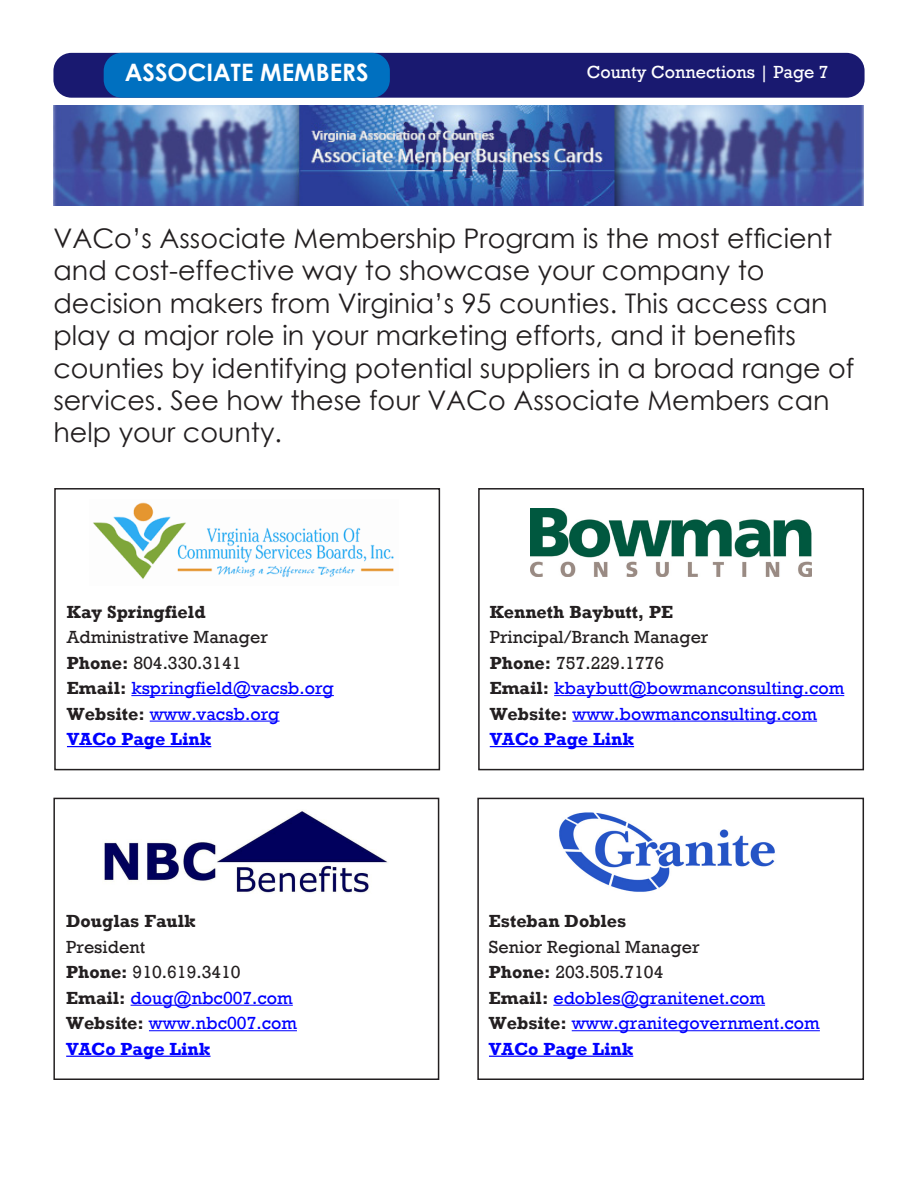
<style>
.page{position:relative;width:918px;height:1188px;background:#fff}
.page>*{position:absolute;margin:0;border:0;box-sizing:border-box;transform-origin:0 0}
.t1{font:27px/32.4px "Century Gothic";color:#231f20}
.t2{font:700 24px "Century Gothic";color:#fff}
.t3{font:18px "Rockwell";color:#00f}
.t4{font:18px "Rockwell";color:#231f20}
.t5{font:700 18px "Rockwell";color:#231f20}
.t6{font:700 18px "Rockwell";color:#00f}
.t7{font:18px "Rockwell";color:#fff}
.s1{font-weight:700}
.s2{font-weight:700;color:#231f20}
</style>
<div class="page">
<div style="left:53px;top:53px;width:812px;height:45px;background:#191970;border-radius:18px"></div>
<div style="left:104px;top:53px;width:286px;height:45px;background:#0070c0;border-radius:18px"></div>
<div style="left:54px;top:488px;width:386px;height:282px;border:2px solid #231f20"></div>
<img style="left:93px;top:502px;width:301px;height:77px">
<hr style="left:131px;top:695px;width:203px;height:1px;background:#00f">
<hr style="left:150px;top:721px;width:130px;height:1px;background:#00f">
<hr style="left:67px;top:746px;width:144px;height:1px;background:#00f">
<img style="left:53px;top:106px;width:810px;height:100px">
<div style="left:478px;top:488px;width:386px;height:282px;border:2px solid #231f20"></div>
<img style="left:531px;top:509px;width:281px;height:67px">
<hr style="left:554px;top:695px;width:290px;height:1px;background:#00f">
<hr style="left:573px;top:721px;width:244px;height:1px;background:#00f">
<hr style="left:490px;top:746px;width:144px;height:1px;background:#00f">
<div style="left:53px;top:798px;width:386px;height:282px;border:2px solid #231f20"></div>
<hr style="left:131px;top:1005px;width:162px;height:1px;background:#00f">
<hr style="left:149px;top:1030px;width:148px;height:1px;background:#00f">
<hr style="left:66px;top:1056px;width:145px;height:1px;background:#00f">
<div style="left:477px;top:798px;width:387px;height:282px;border:2px solid #231f20"></div>
<img style="left:559px;top:812px;width:216px;height:80px">
<hr style="left:553px;top:1005px;width:212px;height:1px;background:#00f">
<hr style="left:572px;top:1030px;width:248px;height:1px;background:#00f">
<hr style="left:489px;top:1056px;width:144px;height:1px;background:#00f">
<img style="left:104px;top:810px;width:284px;height:84px">
<p class="t2" style="left:125px;top:54px;width:245px">ASSOCIATE MEMBERS</p>
<p class="t7" style="left:587px;top:61px;width:243px">County Connections | Page 7</p>
<p class="t1" style="left:53px;top:222px;width:803px">VACo’s Associate Membership Program is the most efficient and cost-effective way to showcase your company to decision makers from Virginia’s 95 counties. This access can play a major role in your marketing efforts, and it benefits counties by identifying potential suppliers in a broad range of services. See how these four VACo Associate Members can help your county.</p>
<p class="t5" style="left:67px;top:601px;width:140px">Kay Springfield</p>
<p class="t4" style="left:67px;top:627px;width:202px">Administrative Manager</p>
<p class="t4" style="left:67px;top:652px;width:176px"><span class="s1">Phone:</span> 804.330.3141</p>
<p class="t3" style="left:67px;top:678px;width:268px"><span class="s2">Email:</span> kspringfield@vacsb.org</p>
<p class="t3" style="left:67px;top:703px;width:214px"><span class="s2">Website:</span> www.vacsb.org</p>
<p class="t6" style="left:67px;top:728px;width:146px">VACo Page Link</p>
<p class="t5" style="left:66px;top:910px;width:131px">Douglas Faulk</p>
<p class="t4" style="left:66px;top:936px;width:80px">President</p>
<p class="t4" style="left:66px;top:962px;width:176px"><span class="s1">Phone:</span> 910.619.3410</p>
<p class="t3" style="left:66px;top:987px;width:228px"><span class="s2">Email:</span> doug@nbc007.com</p>
<p class="t3" style="left:66px;top:1013px;width:232px"><span class="s2">Website:</span> www.nbc007.com</p>
<p class="t6" style="left:66px;top:1038px;width:146px">VACo Page Link</p>
<p class="t5" style="left:490px;top:601px;width:185px">Kenneth Baybutt, PE</p>
<p class="t4" style="left:490px;top:627px;width:220px">Principal/Branch Manager</p>
<p class="t4" style="left:490px;top:652px;width:176px"><span class="s1">Phone:</span> 757.229.1776</p>
<p class="t3" style="left:490px;top:678px;width:356px"><span class="s2">Email:</span> kbaybutt@bowmanconsulting.com</p>
<p class="t3" style="left:490px;top:703px;width:329px"><span class="s2">Website:</span> www.bowmanconsulting.com</p>
<p class="t6" style="left:490px;top:728px;width:146px">VACo Page Link</p>
<p class="t5" style="left:489px;top:910px;width:139px">Esteban Dobles</p>
<p class="t4" style="left:489px;top:936px;width:212px">Senior Regional Manager</p>
<p class="t4" style="left:489px;top:962px;width:176px"><span class="s1">Phone:</span> 203.505.7104</p>
<p class="t3" style="left:489px;top:987px;width:278px"><span class="s2">Email:</span> edobles@granitenet.com</p>
<p class="t3" style="left:489px;top:1013px;width:332px"><span class="s2">Website:</span> www.granitegovernment.com</p>
<p class="t6" style="left:489px;top:1038px;width:146px">VACo Page Link</p>
</div>
